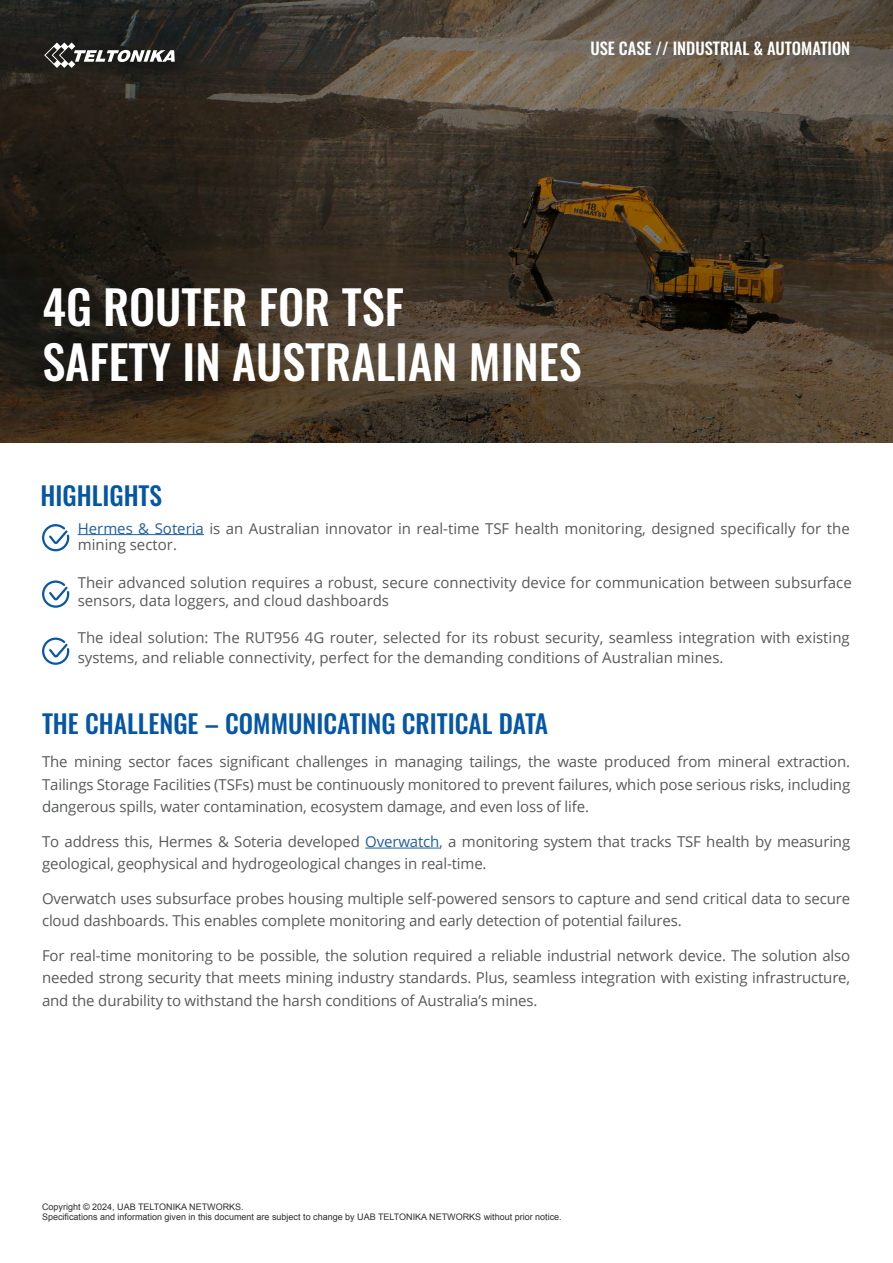
<style>
.page{position:relative;width:893px;height:1263px;background:#fff}
.page>*{position:absolute;margin:0;border:0;box-sizing:border-box;transform-origin:0 0}
.t1{font:500 46.5px/55.5px "Oswald";color:#fff}
.t2{font:500 25.5px "Oswald";color:#0556a5}
.t3{font:500 16.5px "Oswald";color:#fff}
.t4{font:15px/22.5px "Open Sans";letter-spacing:-.01em;color:#58595b}
.t5{font:9px/10.1px "Arial";color:#2e2e2f}
.s1{color:#215e9e}
</style>
<div class="page">
<img style="left:0;top:0;width:893px;height:442px">
<svg style="left:44px;top:43px;width:131px;height:25px"></svg>
<hr style="left:78px;top:534px;width:126px;height:1px;background:#215e9e">
<svg style="left:42px;top:524px;width:28px;height:28px"></svg>
<svg style="left:42px;top:580px;width:28px;height:28px"></svg>
<svg style="left:42px;top:637px;width:28px;height:28px"></svg>
<hr style="left:365px;top:848px;width:74px;height:1px;background:#215e9e">
<p class="t3" style="left:590px;top:40px;width:261px">USE CASE // INDUSTRIAL &amp; AUTOMATION</p>
<h1 class="t1" style="left:43px;top:282px;width:541px">4G ROUTER FOR TSF<br>SAFETY IN AUSTRALIAN MINES</h1>
<h2 class="t2" style="left:41px;top:483px;width:123px">HIGHLIGHTS</h2>
<p class="t4" style="left:78px;top:519px;width:773px;line-height:16.5px"><span class="s1">Hermes &amp; Soteria</span> is an Australian innovator in real-time TSF health monitoring, designed specifically for the mining sector.</p>
<p class="t4" style="left:78px;top:573px;width:776px;line-height:18px">Their advanced solution requires a robust, secure connectivity device for communication between subsurface sensors, data loggers, and cloud dashboards</p>
<p class="t4" style="left:78px;top:628px;width:774px;line-height:19.5px">The ideal solution: The RUT956 4G router, selected for its robust security, seamless integration with existing systems, and reliable connectivity, perfect for the demanding conditions of Australian mines.</p>
<h2 class="t2" style="left:42px;top:710px;width:508px">THE CHALLENGE – COMMUNICATING CRITICAL DATA</h2>
<p class="t4" style="left:42px;top:750px;width:810px;text-align:justify">The mining sector faces significant challenges in managing tailings, the waste produced from mineral extraction.<br>Tailings Storage Facilities (TSFs) must be continuously monitored to prevent failures, which pose serious risks, including dangerous spills, water contamination, ecosystem damage, and even loss of life.</p>
<p class="t4" style="left:42px;top:830px;width:810px">To address this, Hermes &amp; Soteria developed <span class="s1">Overwatch</span>, a monitoring system that tracks TSF health by measuring geological, geophysical and hydrogeological changes in real-time.</p>
<p class="t4" style="left:42px;top:887px;width:810px">Overwatch uses subsurface probes housing multiple self-powered sensors to capture and send critical data to secure cloud dashboards. This enables complete monitoring and early detection of potential failures.</p>
<p class="t4" style="left:42px;top:944px;width:810px;text-align:justify">For real-time monitoring to be possible, the solution required a reliable industrial network device. The solution also needed strong security that meets mining industry standards. Plus, seamless integration with existing infrastructure, and the durability to withstand the harsh conditions of Australia’s mines.</p>
<p class="t5" style="left:42px;top:1202px;width:521px">Copyright © 2024, UAB TELTONIKA NETWORKS.<br>Specifications and information given in this document are subject to change by UAB TELTONIKA NETWORKS without prior notice.</p>
</div>
